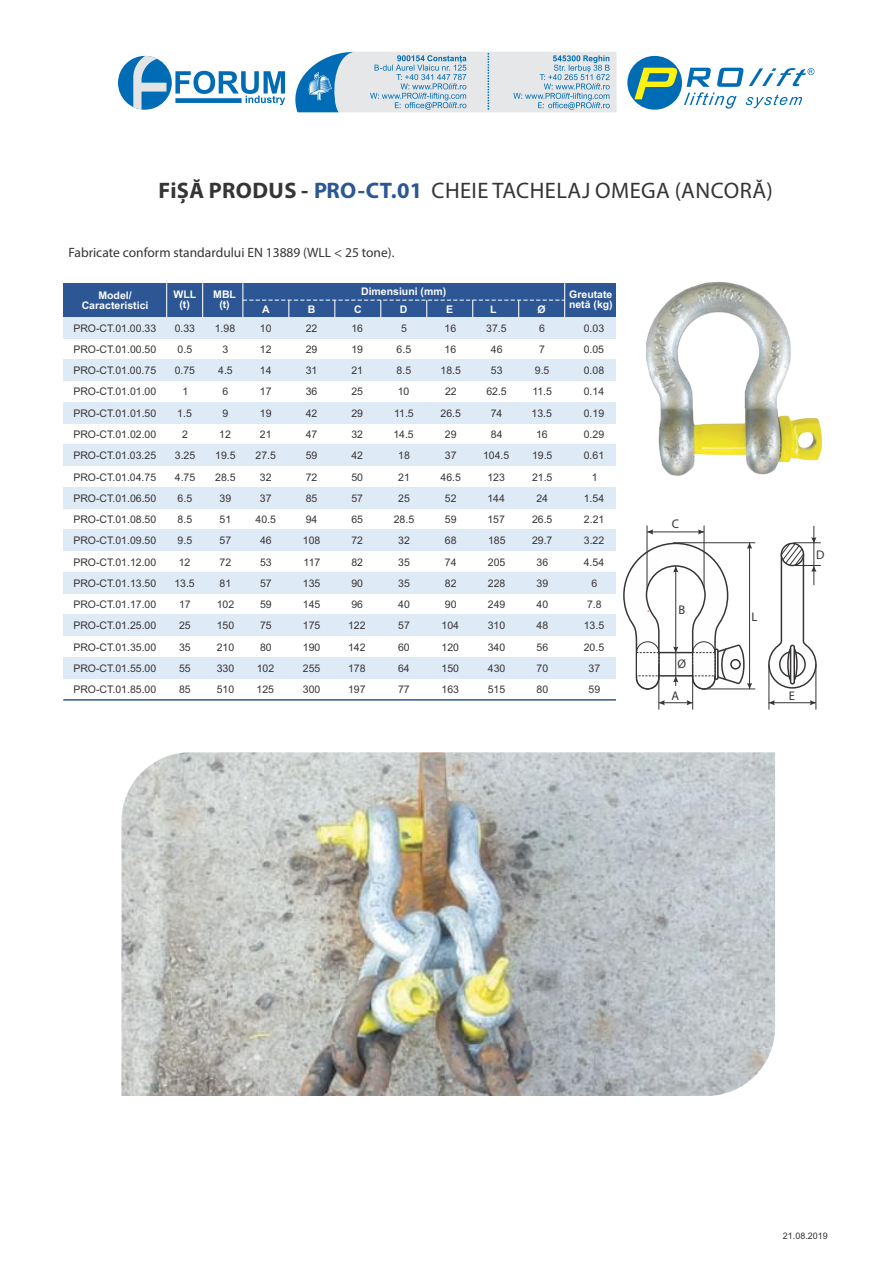
<style>
.page{position:relative;width:893px;height:1263px;background:#fff}
.page>*{position:absolute;margin:0;border:0;box-sizing:border-box;transform-origin:0 0}
.t1{font:22.5px "Myriad Pro";letter-spacing:.02em;color:#373435}
.t2{font:13.5px "Myriad Pro";color:#373435}
.t3{font:12.6px "Myriad Pro";color:#373435}
.t4{font:10.5px/21.3px "Arial";color:#373435;text-align:center}
.t5{font:700 10.5px/9.9px "Arial";color:#fefefe;text-align:center}
.t6{font:9px "Arial";color:#373435}
.s1{font-weight:700}
.s2{font-weight:700;color:#2c5694}
</style>
<div class="page">
<img style="left:646px;top:282px;width:175px;height:193px">
<img style="left:121px;top:752px;width:654px;height:344px">
<div style="left:63px;top:283px;width:553px;height:34px;background:#2c5694"></div>
<hr style="left:166px;top:283px;width:1px;height:34px;background:#fefefe">
<svg style="left:202px;top:283px;width:2px;height:34px"></svg>
<svg style="left:242px;top:283px;width:324px;height:34px"></svg>
<div style="left:63px;top:317px;width:553px;height:21px;background:#dfeaf7"></div>
<div style="left:63px;top:360px;width:553px;height:21px;background:#dfeaf7"></div>
<div style="left:63px;top:402px;width:553px;height:21px;background:#dfeaf7"></div>
<div style="left:63px;top:445px;width:553px;height:21px;background:#dfeaf7"></div>
<div style="left:63px;top:487px;width:553px;height:21px;background:#dfeaf7"></div>
<div style="left:63px;top:530px;width:553px;height:21px;background:#dfeaf7"></div>
<div style="left:63px;top:572px;width:553px;height:21px;background:#dfeaf7"></div>
<div style="left:63px;top:615px;width:553px;height:21px;background:#dfeaf7"></div>
<div style="left:63px;top:657px;width:553px;height:22px;background:#dfeaf7"></div>
<hr style="left:63px;top:699px;width:553px;height:2px;background:#2c5694">
<hr style="left:769px;top:664px;width:1px;height:46px;background:#373435">
<hr style="left:816px;top:664px;width:1px;height:46px;background:#373435">
<hr style="left:769px;top:702px;width:47px;height:1px;background:#373435">
<svg style="left:769px;top:700px;width:6px;height:5px"></svg>
<svg style="left:810px;top:700px;width:6px;height:5px"></svg>
<svg style="left:768px;top:526px;width:53px;height:163px"></svg>
<svg style="left:787px;top:646px;width:11px;height:37px"></svg>
<svg style="left:790px;top:645px;width:5px;height:39px"></svg>
<hr style="left:647px;top:525px;width:1px;height:64px;background:#373435">
<hr style="left:704px;top:525px;width:1px;height:63px;background:#373435">
<hr style="left:673px;top:542px;width:82px;height:1px;background:#373435">
<hr style="left:704px;top:689px;width:51px;height:1px;background:#373435">
<hr style="left:659px;top:664px;width:1px;height:46px;background:#373435">
<hr style="left:692px;top:664px;width:1px;height:46px;background:#373435">
<hr style="left:647px;top:532px;width:57px;height:1px;background:#373435">
<svg style="left:647px;top:529px;width:6px;height:5px"></svg>
<svg style="left:698px;top:529px;width:6px;height:5px"></svg>
<hr style="left:659px;top:702px;width:34px;height:1px;background:#373435">
<svg style="left:659px;top:700px;width:6px;height:5px"></svg>
<svg style="left:687px;top:700px;width:6px;height:5px"></svg>
<svg style="left:623px;top:542px;width:129px;height:148px"></svg>
<div style="left:636px;top:641px;width:23px;height:48px;border:1px solid #373435;border-radius:11px"></div>
<div style="left:692px;top:641px;width:23px;height:48px;border:1px solid #373435;border-radius:11px"></div>
<div style="left:627px;top:56px;width:55px;height:54px;background:#006cb5;border-radius:50%"></div>
<svg style="left:634px;top:68px;width:43px;height:31px"></svg>
<svg style="left:684px;top:68px;width:130px;height:41px"></svg>
<div style="left:118px;top:56px;width:54px;height:54px;background:#006cb5;border-radius:50%"></div>
<svg style="left:133px;top:56px;width:33px;height:53px"></svg>
<svg style="left:175px;top:71px;width:110px;height:34px"></svg>
<svg style="left:295px;top:51px;width:322px;height:61px;background:#bfd3e0"></svg>
<h1 class="t1" style="left:158px;top:181px;width:616px"><span class="s1">FiȘĂ PRODUS -</span> <span class="s2">PRO-CT.01</span> CHEIE TACHELAJ OMEGA (ANCORĂ)</h1>
<p class="t2" style="left:69px;top:246px;width:327px">Fabricate conform standardului EN 13889 (WLL &lt; 25 tone).</p>
<p class="t5" style="left:98px;top:291px;width:35px">Model/</p>
<p class="t5" style="left:361px;top:287px;width:87px">Dimensiuni (mm)</p>
<p class="t5" style="left:82px;top:301px;width:68px">Caracteristici</p>
<p class="t5" style="left:569px;top:290px;width:45px;text-align:left">Greutate netă (kg)</p>
<p class="t4" style="left:73px;top:318px;width:84px">PRO-CT.01.00.33</p>
<p class="t4" style="left:486px;top:318px;width:22px">37.5</p>
<p class="t4" style="left:73px;top:340px;width:84px">PRO-CT.01.00.50</p>
<p class="t4" style="left:491px;top:340px;width:13px">46</p>
<p class="t4" style="left:73px;top:361px;width:84px">PRO-CT.01.00.75</p>
<p class="t4" style="left:491px;top:361px;width:13px">53</p>
<p class="t4" style="left:73px;top:382px;width:84px">PRO-CT.01.01.00</p>
<p class="t4" style="left:486px;top:382px;width:22px">62.5</p>
<p class="t4" style="left:73px;top:403px;width:84px">PRO-CT.01.01.50</p>
<p class="t4" style="left:491px;top:403px;width:13px">74</p>
<p class="t4" style="left:73px;top:425px;width:84px">PRO-CT.01.02.00</p>
<p class="t4" style="left:491px;top:425px;width:13px">84</p>
<p class="t4" style="left:73px;top:446px;width:84px">PRO-CT.01.03.25</p>
<p class="t4" style="left:483px;top:446px;width:28px">104.5</p>
<p class="t4" style="left:73px;top:467px;width:84px">PRO-CT.01.04.75</p>
<p class="t4" style="left:487px;top:467px;width:19px">123</p>
<p class="t4" style="left:73px;top:488px;width:84px">PRO-CT.01.06.50</p>
<p class="t4" style="left:487px;top:488px;width:19px">144</p>
<p class="t4" style="left:73px;top:510px;width:84px">PRO-CT.01.08.50</p>
<p class="t4" style="left:487px;top:510px;width:19px">157</p>
<p class="t4" style="left:73px;top:531px;width:84px">PRO-CT.01.09.50</p>
<p class="t4" style="left:488px;top:531px;width:19px">185</p>
<p class="t4" style="left:73px;top:552px;width:84px">PRO-CT.01.12.00</p>
<p class="t4" style="left:488px;top:552px;width:19px">205</p>
<p class="t4" style="left:73px;top:573px;width:84px">PRO-CT.01.13.50</p>
<p class="t4" style="left:488px;top:573px;width:19px">228</p>
<p class="t4" style="left:73px;top:595px;width:84px">PRO-CT.01.17.00</p>
<p class="t4" style="left:488px;top:595px;width:19px">249</p>
<p class="t4" style="left:73px;top:616px;width:84px">PRO-CT.01.25.00</p>
<p class="t4" style="left:488px;top:616px;width:19px">310</p>
<p class="t4" style="left:73px;top:637px;width:84px">PRO-CT.01.35.00</p>
<p class="t4" style="left:488px;top:637px;width:19px">340</p>
<p class="t4" style="left:73px;top:658px;width:84px">PRO-CT.01.55.00</p>
<p class="t4" style="left:488px;top:658px;width:19px">430</p>
<p class="t4" style="left:73px;top:680px;width:84px">PRO-CT.01.85.00</p>
<p class="t5" style="left:173px;top:290px;width:24px">WLL (t)</p>
<p class="t5" style="left:213px;top:290px;width:24px">MBL (t)</p>
<p class="t5" style="left:262px;top:305px;width:9px">A</p>
<p class="t5" style="left:308px;top:305px;width:9px">B</p>
<p class="t5" style="left:354px;top:305px;width:9px">C</p>
<p class="t5" style="left:400px;top:305px;width:9px">D</p>
<p class="t5" style="left:446px;top:305px;width:9px">E</p>
<p class="t5" style="left:490px;top:305px;width:8px">L</p>
<p class="t5" style="left:538px;top:305px;width:10px">Ø</p>
<p class="t4" style="left:174px;top:318px;width:22px">0.33<br>0.5<br>0.75<br>1<br>1.5<br>2<br>3.25<br>4.75<br>6.5<br>8.5<br>9.5<br>12<br>13.5<br>17<br>25<br>35<br>55<br>85</p>
<p class="t4" style="left:215px;top:318px;width:22px">1.98<br>3<br>4.5<br>6<br>9<br>12<br>19.5<br>28.5<br>39<br>51<br>57<br>72<br>81<br>102<br>150<br>210<br>330<br>510</p>
<p class="t4" style="left:256px;top:318px;width:22px">10<br>12<br>14<br>17<br>19<br>21<br>27.5<br>32<br>37<br>40.5<br>46<br>53<br>57<br>59<br>75<br>80<br>102<br>125</p>
<p class="t4" style="left:303px;top:318px;width:19px;text-align:left">22<br>29<br>31<br>36<br>42<br>47<br>59<br>72<br>85<br>94<br>108<br>117<br>135<br>145<br>175<br>190<br>255<br>300</p>
<p class="t4" style="left:348px;top:318px;width:19px">16<br>19<br>21<br>25<br>29<br>32<br>42<br>50<br>57<br>65<br>72<br>82<br>90<br>96<br>122<br>142<br>178<br>197</p>
<p class="t4" style="left:393px;top:318px;width:22px">5<br>6.5<br>8.5<br>10<br>11.5<br>14.5<br>18<br>21<br>25<br>28.5<br>32<br>35<br>35<br>40<br>57<br>60<br>64<br>77</p>
<p class="t4" style="left:441px;top:318px;width:22px">16<br>16<br>18.5<br>22<br>26.5<br>29<br>37<br>46.5<br>52<br>59<br>68<br>74<br>82<br>90<br>104<br>120<br>150<br>163</p>
<p class="t4" style="left:532px;top:318px;width:22px">6<br>7<br>9.5<br>11.5<br>13.5<br>16<br>19.5<br>21.5<br>24<br>26.5<br>29.7<br>36<br>39<br>40<br>48<br>56<br>70<br>80</p>
<p class="t4" style="left:584px;top:318px;width:22px">0.03<br>0.05<br>0.08<br>0.14<br>0.19<br>0.29<br>0.61<br>1<br>1.54<br>2.21<br>3.22<br>4.54<br>6<br>7.8<br>13.5<br>20.5<br>37<br>59</p>
<p class="t4" style="left:488px;top:680px;width:19px">515</p>
<p class="t3" style="left:672px;top:518px;width:9px">C</p>
<p class="t3" style="left:678px;top:605px;width:8px">B</p>
<p class="t3" style="left:678px;top:659px;width:10px">Ø</p>
<p class="t3" style="left:672px;top:691px;width:9px">A</p>
<p class="t3" style="left:752px;top:611px;width:7px">L</p>
<p class="t3" style="left:789px;top:691px;width:8px">E</p>
<p class="t3" style="left:816px;top:549px;width:10px">D</p>
<p class="t6" style="left:783px;top:1233px;width:47px">21.08.2019</p>
</div>
